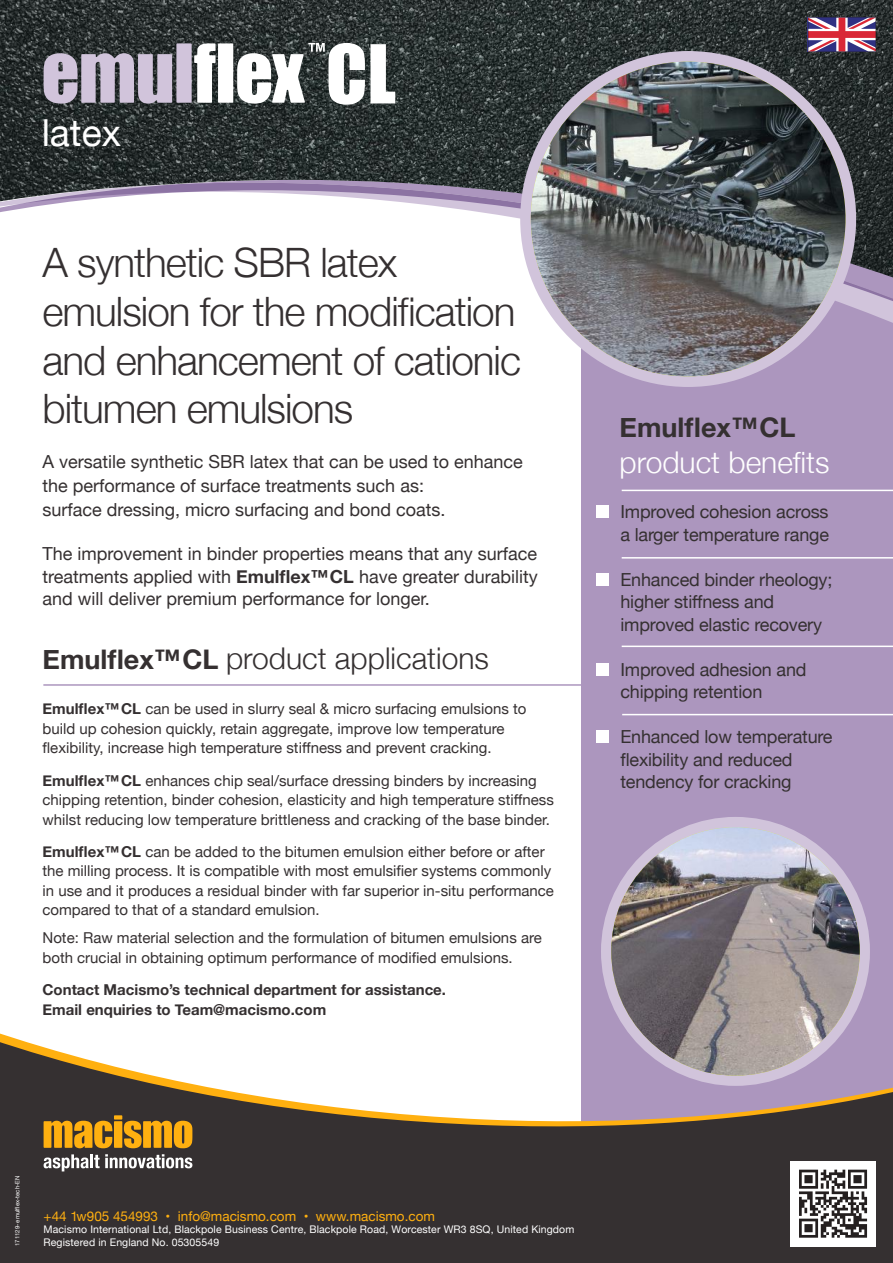
<style>
.page{position:relative;width:893px;height:1263px;background:#fff}
.page>*{position:absolute;margin:0;border:0;box-sizing:border-box;transform-origin:0 0}
.t1{font:75px "Impact";color:#fff}
.t2{font:300 40.5px/48.6px "Helvetica Neue";letter-spacing:-.025em;color:#353031}
.t3{font:37.2px "Helvetica Neue";color:#fff}
.t4{font:300 30px "Helvetica Neue";color:#353031}
.t5{font:300 30px "Helvetica Neue";color:#fff}
.t6{font:700 27px "Helvetica Neue";color:#353031}
.t7{font:18px/22.5px "Helvetica Neue";letter-spacing:-.01em;color:#353031}
.t8{font:15px/19.5px "Helvetica Neue";color:#353031}
.t9{font:700 15px/19.5px "Helvetica Neue";color:#353031}
.t10{font:13.5px "Helvetica Neue";color:#ffb010}
.t11{font:10.5px "Helvetica Neue";letter-spacing:.01em;color:#fff}
.t12{font:6px "Helvetica Neue";color:#fff}
.s1{font-weight:700}
.s2{font-weight:700;font-size:27px}
</style>
<div class="page">
<div style="left:581px;top:208px;width:312px;height:1055px;background:#ac96be"></div>
<img style="left:0;top:0;width:893px;height:183px">
<svg style="left:0;top:183px;width:893px;height:124px"></svg>
<svg style="left:808px;top:18px;width:68px;height:34px"></svg>
<svg style="left:44px;top:53px;width:128px;height:51px"></svg>
<div style="left:176px;top:43px;width:16px;height:60px;background:#d1c4db"></div>
<svg style="left:194px;top:43px;width:22px;height:60px"></svg>
<div style="left:218px;top:43px;width:15px;height:60px;background:#fff"></div>
<svg style="left:237px;top:43px;width:88px;height:61px"></svg>
<div style="left:596px;top:506px;width:13px;height:12px;background:#fff"></div>
<div style="left:596px;top:573px;width:13px;height:13px;background:#fff"></div>
<div style="left:596px;top:663px;width:13px;height:13px;background:#fff"></div>
<div style="left:596px;top:731px;width:13px;height:12px;background:#fff"></div>
<hr style="left:622px;top:646px;width:271px;height:1px;background:#fff">
<hr style="left:622px;top:714px;width:271px;height:1px;background:#fff">
<hr style="left:622px;top:490px;width:271px;height:1px;background:#fff">
<hr style="left:622px;top:557px;width:271px;height:2px;background:#fff">
<hr style="left:43px;top:684px;width:549px;height:2px;background:#ac96be">
<svg style="left:0;top:1038px;width:893px;height:225px;fill:#353031"></svg>
<svg style="left:44px;top:1115px;width:148px;height:33px"></svg>
<svg style="left:44px;top:1154px;width:148px;height:17px"></svg>
<div style="left:790px;top:1161px;width:85px;height:85px;background:#fff"></div>
<svg style="left:799px;top:1170px;width:68px;height:68px"></svg>
<div style="left:520px;top:51px;width:336px;height:336px;background:#d1c4db;border-radius:50%"></div>
<img style="left:531px;top:62px;width:314px;height:314px;border-radius:157px">
<div style="left:601px;top:817px;width:269px;height:269px;background:#d1c4db;border-radius:50%"></div>
<img style="left:611px;top:827px;width:249px;height:249px;border-radius:124px">
<h3 class="t3" style="left:42px;top:106px;width:81px">latex</h3>
<h1 class="t1" style="left:326px;top:16px;width:72px">CL</h1>
<h2 class="t2" style="left:43px;top:236px;width:480px">A synthetic SBR latex emulsion for the modification and enhancement of cationic bitumen emulsions</h2>
<p class="t7" style="left:43px;top:451px;width:482px;line-height:24px">A versatile synthetic SBR latex that can be used to enhance the performance of surface treatments such as:<br>surface dressing, micro surfacing and bond coats.</p>
<p class="t7" style="left:43px;top:543px;width:497px;text-align:justify">The improvement in binder properties means that any surface treatments applied with <span class="s1">Emulflex™CL</span> have greater durability and will deliver premium performance for longer.</p>
<h3 class="t4" style="left:43px;top:634px;width:448px"><span class="s2">Emulflex™CL</span> product applications</h3>
<p class="t8" style="left:43px;top:700px;width:485px"><span class="s1">Emulflex™CL</span> can be used in slurry seal &amp; micro surfacing emulsions to build up cohesion quickly, retain aggregate, improve low temperature flexibility, increase high temperature stiffness and prevent cracking.</p>
<p class="t8" style="left:43px;top:771px;width:513px"><span class="s1">Emulflex™CL</span> enhances chip seal/surface dressing binders by increasing chipping retention, binder cohesion, elasticity and high temperature stiffness whilst reducing low temperature brittleness and cracking of the base binder.</p>
<p class="t8" style="left:43px;top:843px;width:513px"><span class="s1">Emulflex™CL</span> can be added to the bitumen emulsion either before or after the milling process. It is compatible with most emulsifier systems commonly in use and it produces a residual binder with far superior in-situ performance compared to that of a standard emulsion.</p>
<p class="t8" style="left:43px;top:929px;width:501px">Note: Raw material selection and the formulation of bitumen emulsions are both crucial in obtaining optimum performance of modified emulsions.</p>
<p class="t9" style="left:43px;top:980px;width:405px">Contact Macismo’s technical department for assistance.<br>Email enquiries to Team@macismo.com</p>
<h3 class="t6" style="left:620px;top:406px;width:178px">Emulflex™CL</h3>
<h3 class="t5" style="left:620px;top:438px;width:212px">product benefits</h3>
<p class="t7" style="left:620px;top:502px;width:210px">Improved cohesion across a larger temperature range</p>
<p class="t7" style="left:620px;top:569px;width:214px">Enhanced binder rheology; higher stiffness and improved elastic recovery</p>
<p class="t7" style="left:620px;top:659px;width:188px">Improved adhesion and chipping retention</p>
<p class="t7" style="left:620px;top:727px;width:214px">Enhanced low temperature flexibility and reduced tendency for cracking</p>
<p class="t12" style="left:13px;top:1246px;width:72px;rotate:-90deg">171129-emulflex-tech-EN</p>
<p class="t10" style="left:44px;top:1206px;width:393px">+44 1w905 454993 • info@macismo.com • www.macismo.com</p>
<p class="t11" style="left:44px;top:1222px;width:532px">Macismo International Ltd, Blackpole Business Centre, Blackpole Road, Worcester WR3 8SQ, United Kingdom</p>
<p class="t11" style="left:44px;top:1234px;width:177px">Registered in England No. 05305549</p>
</div>
